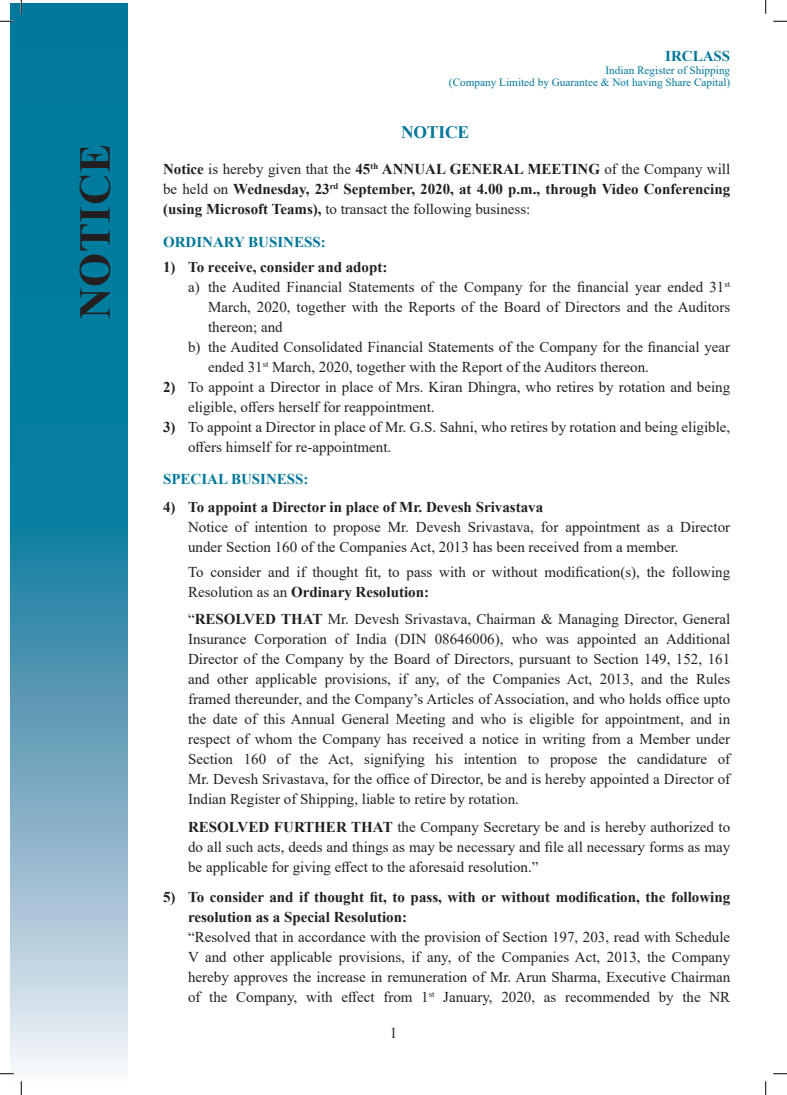
<style>
.page{position:relative;width:787px;height:1095px;background:#fff}
.page>*{position:absolute;margin:0;border:0;box-sizing:border-box;transform-origin:0 0}
.t1{font:700 43.75px "Times New Roman";letter-spacing:.01em;color:#231f20}
.t2{font:700 17.5px "Times New Roman";letter-spacing:-.01em;color:#00779a}
.t3{font:15px/20px "Times New Roman";color:#231f20}
.t4{font:700 15px/20px "Times New Roman";color:#231f20;text-align:justify}
.t5{font:700 15px "Times New Roman";color:#00779a}
.t6{font:11.25px/12.5px "Times New Roman";color:#00779a;text-align:right}
.s1{font-weight:400}
.s2{font-weight:700}
</style>
<div class="page">
<svg style="left:11px;top:4px;width:117px;height:1071px"></svg>
<svg style="left:0;top:20px;width:14px;height:2px"></svg>
<svg style="left:20px;top:0;width:2px;height:14px"></svg>
<svg style="left:773px;top:20px;width:14px;height:2px"></svg>
<svg style="left:765px;top:0;width:1px;height:14px"></svg>
<svg style="left:773px;top:1073px;width:14px;height:1px"></svg>
<svg style="left:765px;top:1081px;width:1px;height:14px"></svg>
<svg style="left:0;top:1073px;width:14px;height:1px"></svg>
<svg style="left:20px;top:1081px;width:2px;height:14px"></svg>
<h1 class="t1" style="left:64px;top:319px;width:176px;rotate:-90deg">NOTICE</h1>
<p class="t5" style="left:665px;top:45px;width:67px">IRCLASS</p>
<p class="t6" style="left:449px;top:63px;width:283px">Indian Register of Shipping<br>(Company Limited by Guarantee &amp; Not having Share Capital)</p>
<p class="t2" style="left:401px;top:119px;width:70px">NOTICE</p>
<p class="t4" style="left:163px;top:159px;width:568px">Notice <span class="s1">is hereby given that the</span> 45<sup>th</sup> ANNUAL GENERAL MEETING <span class="s1">of the Company will be held on</span> Wednesday, 23<sup>rd</sup> September, 2020, at 4.00 p.m., through Video Conferencing (using Microsoft Teams), <span class="s1">to transact the following business:</span></p>
<p class="t5" style="left:163px;top:231px;width:164px">ORDINARY BUSINESS:</p>
<p class="t4" style="left:163px;top:256px;width:226px">1) To receive, consider and adopt:</p>
<p class="t3" style="left:208px;top:276px;width:523px;text-align:justify;text-indent:-20px">a) the Audited Financial Statements of the Company for the financial year ended 31<sup>st </sup>March, 2020, together with the Reports of the Board of Directors and the Auditors thereon; and</p>
<p class="t3" style="left:208px;top:336px;width:523px;text-indent:-20px">b) the Audited Consolidated Financial Statements of the Company for the financial year ended 31<sup>st</sup> March, 2020, together with the Report of the Auditors thereon.</p>
<p class="t3" style="left:188px;top:376px;width:543px;text-indent:-25px"><span class="s2">2)</span> To appoint a Director in place of Mrs. Kiran Dhingra, who retires by rotation and being eligible, offers herself for reappointment.</p>
<p class="t3" style="left:188px;top:416px;width:543px;text-indent:-25px"><span class="s2">3)</span> To appoint a Director in place of Mr. G.S. Sahni, who retires by rotation and being eligible, offers himself for re-appointment.</p>
<p class="t5" style="left:163px;top:468px;width:147px">SPECIAL BUSINESS:</p>
<p class="t4" style="left:163px;top:496px;width:381px">4) To appoint a Director in place of Mr. Devesh Srivastava</p>
<p class="t3" style="left:188px;top:516px;width:543px">Notice of intention to propose Mr. Devesh Srivastava, for appointment as a Director under Section 160 of the Companies Act, 2013 has been received from a member.</p>
<p class="t3" style="left:188px;top:561px;width:543px">To consider and if thought fit, to pass with or without modification(s), the following<br>Resolution as an <span class="s2">Ordinary Resolution:</span></p>
<p class="t3" style="left:188px;top:609px;width:543px;text-align:justify">“<span class="s2">RESOLVED THAT</span> Mr. Devesh Srivastava, Chairman &amp; Managing Director, General Insurance Corporation of India (DIN 08646006), who was appointed an Additional Director of the Company by the Board of Directors, pursuant to Section 149, 152, 161 and other applicable provisions, if any, of the Companies Act, 2013, and the Rules framed thereunder, and the Company’s Articles of Association, and who holds office upto the date of this Annual General Meeting and who is eligible for appointment, and in respect of whom the Company has received a notice in writing from a Member under Section 160 of the Act, signifying his intention to propose the candidature of Mr. Devesh Srivastava, for the office of Director, be and is hereby appointed a Director of Indian Register of Shipping, liable to retire by rotation.</p>
<p class="t3" style="left:188px;top:816px;width:543px;text-align:justify"><span class="s2">RESOLVED FURTHER THAT</span> the Company Secretary be and is hereby authorized to do all such acts, deeds and things as may be necessary and file all necessary forms as may be applicable for giving effect to the aforesaid resolution.”</p>
<p class="t4" style="left:188px;top:886px;width:543px;text-indent:-25px">5) To consider and if thought fit, to pass, with or without modification, the following resolution as a Special Resolution:</p>
<p class="t3" style="left:188px;top:926px;width:543px;text-align:justify">“Resolved that in accordance with the provision of Section 197, 203, read with Schedule V and other applicable provisions, if any, of the Companies Act, 2013, the Company hereby approves the increase in remuneration of Mr. Arun Sharma, Executive Chairman of the Company, with effect from 1<sup>st</sup> January, 2020, as recommended by the NR</p>
<p class="t3" style="left:390px;top:1022px;width:9px">1</p>
</div>
